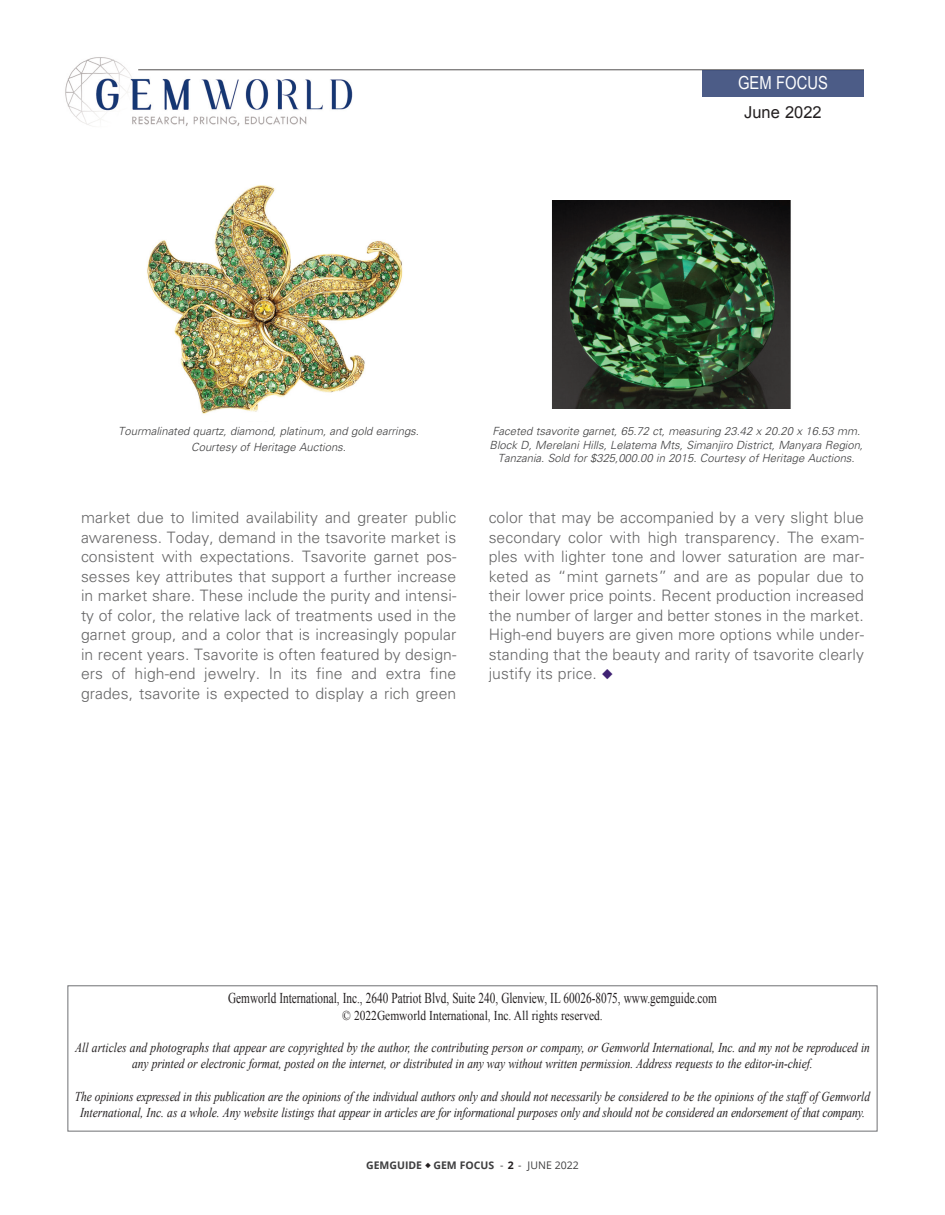
<style>
.page{position:relative;width:945px;height:1215px;background:#fff}
.page>*{position:absolute;margin:0;border:0;box-sizing:border-box;transform-origin:0 0}
.t1{font:18px "Arial Narrow";color:#fff}
.t2{font:16.5px "Arial";color:#231f20}
.t3{font:300 15.75px/19.5px "Univers LT Std";letter-spacing:.005em;color:rgb(62 62 63/.79);text-align:justify}
.t4{font:15px "Times New Roman";color:#231f20;scale:.75 1}
.t5{font:italic 13.5px/16.2px "Times New Roman";letter-spacing:-.005em;color:#231f20;text-align:center;scale:.85 1}
.t6{font:13.5px "Times New Roman";color:#231f20;scale:.85 1}
.t7{font:italic 300 11.25px/13.5px "Univers LT Std";color:#3e3e3f;text-align:center}
.t8{font:700 10.5px "Open Sans";color:#3e3e3f}
.s1{color:#402274}
.s2{color:#231f20}
.s3{font-weight:400}
</style>
<div class="page">
<img style="left:65px;top:57px;width:293px;height:69px">
<hr style="left:138px;top:69px;width:726px;height:1px;background:#848282">
<div style="left:702px;top:70px;width:162px;height:27px;background:#4c5c87"></div>
<div style="left:68px;top:985px;width:809px;height:147px;border:1px solid #6f7073"></div>
<img style="left:147px;top:185px;width:256px;height:229px">
<img style="left:551px;top:200px;width:240px;height:209px">
<p class="t1" style="left:738px;top:72px;width:91px">GEM FOCUS</p>
<p class="t2" style="left:744px;top:103px;width:79px">June 2022</p>
<p class="t7" style="left:118px;top:425px;width:302px">Tourmalinated quartz, diamond, platinum, and gold earrings.</p>
<p class="t7" style="left:191px;top:441px;width:156px">Courtesy of Heritage Auctions.</p>
<p class="t7" style="left:490px;top:425px;width:375px">Faceted tsavorite garnet, 65.72 ct, measuring 23.42 x 20.20 x 16.53 mm.<br>Block D, Merelani Hills, Lelatema Mts, Simanjiro District, Manyara Region,<br>Tanzania. Sold for $325,000.00 in 2015. Courtesy of Heritage Auctions.</p>
<p class="t3" style="left:81px;top:509px;width:377px">market due to limited availability and greater public awareness. Today, demand in the tsavorite market is consistent with expectations. Tsavorite garnet pos&shy;sesses key attributes that support a further increase in market share. These include the purity and intensi&shy;ty of color, the relative lack of treatments used in the garnet group, and a color that is increasingly popular in recent years. Tsavorite is often featured by design&shy;ers of high-end jewelry. In its fine and extra fine grades, tsavorite is expected to display a rich green</p>
<p class="t3" style="left:489px;top:509px;width:377px">color that may be accompanied by a very slight blue secondary color with high transparency. The exam&shy;ples with lighter tone and lower saturation are mar&shy;keted as “mint garnets” and are as popular due to their lower price points. Recent production increased the number of larger and better stones in the market.<br>High-end buyers are given more options while under&shy;standing that the beauty and rarity of tsavorite clearly justify its price. <span class="s1">◆</span></p>
<p class="t4" style="left:228px;top:989px;width:653px">Gemworld International, Inc., 2640 Patriot Blvd, Suite 240, Glenview, IL 60026-8075, www.gemguide.com</p>
<p class="t6" style="left:342px;top:1008px;width:308px">© 2022Gemworld International, Inc. All rights reserved.</p>
<p class="t5" style="left:75px;top:1039px;width:937px">All articles and photographs that appear are copyrighted by the author, the contributing person or company, or Gemworld International, Inc. and my not be reproduced in any printed or electronic format, posted on the internet, or distributed in any way without written permission. Address requests to the editor-in-chief.</p>
<p class="t5" style="left:75px;top:1088px;width:937px">The opinions expressed in this publication are the opinions of the individual authors only and should not necessarily be considered to be the opinions of the staff of Gemworld<br>International, Inc. as a whole. Any website listings that appear in articles are for informational purposes only and should not be considered an endorsement of that company.</p>
<p class="t8" style="left:366px;top:1157px;width:214px">GEMGUIDE <span class="s2">◆</span> GEM FOCUS <span class="s3">-</span> <span class="s2">2</span> <span class="s3">- JUNE 2022</span></p>
</div>
